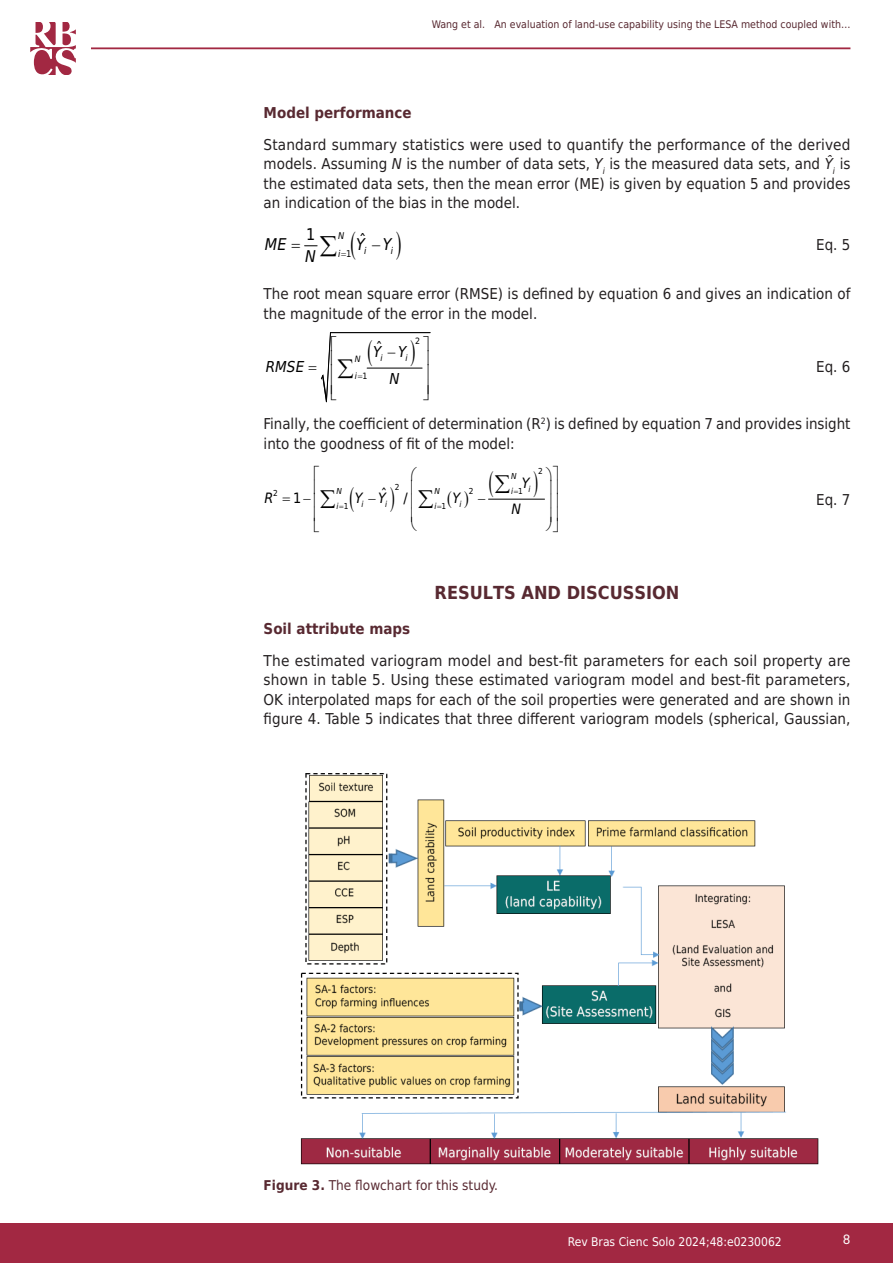
<style>
.page{position:relative;width:893px;height:1263px;background:#fff}
.page>*{position:absolute;margin:0;border:0;box-sizing:border-box;transform-origin:0 0}
.Subtítulo_1{font:700 18px "DejaVu Sans Condensed";color:#582931}
.t1{font:16.2px "DejaVu Sans Condensed";color:#000}
.Texto__EN{font:15px/19.5px "DejaVu Sans Condensed";color:#231f20;text-align:justify}
.Subtítulo_2{font:700 15px "DejaVu Sans Condensed";color:#582931}
.t2{font:15px "DejaVu Sans Condensed";color:#000}
.t3{font:14.25px "DejaVu Sans Condensed";color:#000}
.Tabela_Figura_Título{font:13.5px "DejaVu Sans Condensed";color:#582931}
.t4{font:13.5px "Akkurat Pro";color:#fff}
.t5{font:12px "DejaVu Sans Condensed";color:#fff}
.t6{font:10.5px "DejaVu Sans Condensed";color:#582931}
.t7{font:9.45px "DejaVu Sans Condensed";color:#000}
.t8{font:8.7px "DejaVu Sans Condensed";color:#000}
.t9{font:8.25px "DejaVu Sans Condensed";color:#000}
.s1{font-style:italic}
.s2{font-weight:700}
</style>
<div class="page">
<div style="left:0;top:1223px;width:893px;height:40px;background:#a22842"></div>
<hr style="left:91px;top:47px;width:759px;height:2px;background:#a22842">
<svg style="left:30px;top:22px;width:46px;height:52px"></svg>
<img style="left:300px;top:773px;width:519px;height:392px">
<hr style="left:488px;top:499px;width:57px;height:1px;background:#000">
<svg style="left:488px;top:498px;width:30px;height:2px"></svg>
<svg style="left:304px;top:245px;width:14px;height:2px"></svg>
<svg style="left:321px;top:332px;width:109px;height:70px"></svg>
<p class="t6" style="left:432px;top:16px;width:420px">Wang et al. An evaluation of land-use capability using the LESA method coupled with…</p>
<p class="Subtítulo_2" style="left:264px;top:100px;width:150px">Model performance</p>
<p class="Texto__EN" style="left:264px;top:135px;width:588px">Standard summary statistics were used to quantify the performance of the derived models. Assuming <span class="s1">N</span> is the number of data sets, <span class="s1">Y</span><sub>i</sub> is the measured data sets, and <span class="s1">Ŷ</span><sub>i</sub> is the estimated data sets, then the mean error (ME) is given by equation 5 and provides an indication of the bias in the model.</p>
<p class="t1" style="left:306px;top:221px;width:11px">1</p>
<p class="t7" style="left:338px;top:229px;width:8px">N</p>
<p class="t1" style="left:359px;top:227px;width:9px">ˆ</p>
<p class="t1" style="left:265px;top:232px;width:23px">ME</p>
<p class="t1" style="left:356px;top:232px;width:37px">Y Y</p>
<p class="t1" style="left:305px;top:245px;width:12px">N</p>
<p class="t7" style="left:364px;top:244px;width:4px">i</p>
<p class="t7" style="left:391px;top:244px;width:4px">i</p>
<p class="t7" style="left:338px;top:247px;width:4px">i</p>
<p class="t7" style="left:346px;top:246px;width:7px">1</p>
<p class="Texto__EN" style="left:816px;top:235px;width:36px">Eq. 5</p>
<p class="Texto__EN" style="left:264px;top:284px;width:588px">The root mean square error (RMSE) is defined by equation 6 and gives an indication of the magnitude of the error in the model.</p>
<p class="t2" style="left:266px;top:356px;width:40px">RMSE</p>
<p class="t2" style="left:376px;top:335px;width:8px">ˆ</p>
<p class="t2" style="left:373px;top:341px;width:35px">Y Y</p>
<p class="t8" style="left:355px;top:353px;width:7px">N</p>
<p class="t8" style="left:380px;top:351px;width:4px">i</p>
<p class="t8" style="left:405px;top:351px;width:4px">i</p>
<p class="t8" style="left:355px;top:369px;width:4px">i</p>
<p class="t8" style="left:362px;top:368px;width:6px">1</p>
<p class="t2" style="left:389px;top:368px;width:12px">N</p>
<p class="t8" style="left:415px;top:333px;width:6px">2</p>
<p class="Texto__EN" style="left:816px;top:357px;width:36px">Eq. 6</p>
<p class="Texto__EN" style="left:264px;top:414px;width:588px">Finally, the coefficient of determination (R<sup>2</sup>) is defined by equation 7 and provides insight into the goodness of fit of the model:</p>
<p class="t9" style="left:538px;top:465px;width:6px">2</p>
<p class="t9" style="left:511px;top:470px;width:7px">N</p>
<p class="t3" style="left:522px;top:472px;width:9px">Y</p>
<p class="t9" style="left:395px;top:480px;width:6px">2</p>
<p class="t9" style="left:336px;top:485px;width:7px">N</p>
<p class="t9" style="left:434px;top:485px;width:7px">N</p>
<p class="t9" style="left:529px;top:483px;width:4px">i</p>
<p class="t3" style="left:381px;top:482px;width:8px">ˆ</p>
<p class="t9" style="left:511px;top:485px;width:4px">i</p>
<p class="t9" style="left:273px;top:487px;width:6px">2</p>
<p class="t9" style="left:469px;top:485px;width:6px">2</p>
<p class="t9" style="left:518px;top:484px;width:6px">1</p>
<p class="t9" style="left:344px;top:499px;width:6px">1</p>
<p class="t9" style="left:441px;top:499px;width:6px">1</p>
<p class="t3" style="left:293px;top:486px;width:10px">1</p>
<p class="t3" style="left:404px;top:486px;width:6px">/</p>
<p class="t3" style="left:265px;top:487px;width:10px">R</p>
<p class="t3" style="left:355px;top:487px;width:33px">Y Y</p>
<p class="t3" style="left:453px;top:487px;width:9px">Y</p>
<p class="t9" style="left:362px;top:498px;width:4px">i</p>
<p class="t9" style="left:385px;top:498px;width:4px">i</p>
<p class="t9" style="left:459px;top:498px;width:4px">i</p>
<p class="t9" style="left:336px;top:500px;width:4px">i</p>
<p class="t9" style="left:434px;top:500px;width:4px">i</p>
<p class="t3" style="left:512px;top:499px;width:11px">N</p>
<p class="Subtítulo_1" style="left:435px;top:577px;width:246px">RESULTS AND DISCUSSION</p>
<p class="Texto__EN" style="left:816px;top:490px;width:36px">Eq. 7</p>
<p class="Subtítulo_2" style="left:264px;top:616px;width:148px">Soil attribute maps</p>
<p class="Texto__EN" style="left:264px;top:650px;width:588px">The estimated variogram model and best-fit parameters for each soil property are shown in table 5. Using these estimated variogram model and best-fit parameters, OK interpolated maps for each of the soil properties were generated and are shown in figure 4. Table 5 indicates that three different variogram models (spherical, Gaussian,</p>
<p class="Tabela_Figura_Título" style="left:264px;top:1174px;width:236px"><span class="s2">Figure 3.</span> The flowchart for this study.</p>
<p class="t5" style="left:568px;top:1231px;width:215px">Rev Bras Cienc Solo 2024;48:e0230062</p>
<p class="t4" style="left:843px;top:1231px;width:9px">8</p>
</div>
